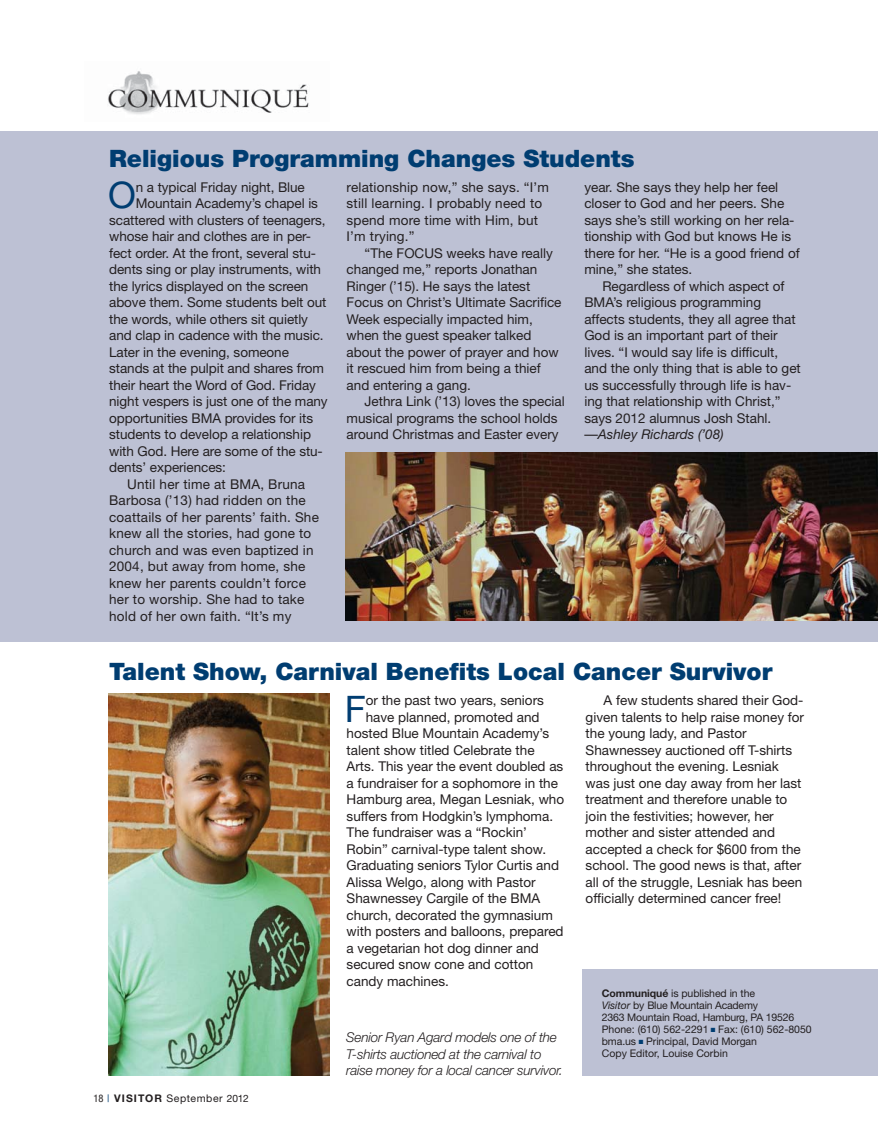
<style>
.page{position:relative;width:878px;height:1148px;background:#fff}
.page>*{position:absolute;margin:0;border:0;box-sizing:border-box;transform-origin:0 0}
.t1{font:36.6px "Helvetica Neue";color:#003d71}
.t2{font:900 24px "Helvetica Neue";color:#003d71}
.t3{font:13.5px/16.5px "Helvetica Neue";color:#231f20}
.t4{font:italic 300 13.5px/16.5px "Helvetica Neue";letter-spacing:-.015em;color:#231f20}
.t5{font:10.5px/12px "Helvetica Neue";letter-spacing:-.005em;color:#231f20}
.t6{font:10.5px "Helvetica Neue";letter-spacing:.05em;color:#231f20}
.s1{font-style:italic}
.s2{font-stretch:condensed}
.s3{font-stretch:condensed;color:#003d71}
.s4{font-weight:700}
.s5{font-size:10.2px}
.s6{color:#003d71}
</style>
<div class="page">
<div style="left:0;top:132px;width:877px;height:510px;background:#bdc1d4"></div>
<div style="left:583px;top:969px;width:294px;height:106px;background:#bdc1d4"></div>
<img style="left:108px;top:71px;width:201px;height:43px">
<img style="left:345px;top:452px;width:532px;height:168px">
<img style="left:108px;top:693px;width:221px;height:382px">
<h2 class="t2" style="left:109px;top:150px;width:526px">Religious Programming Changes Students</h2>
<h1 class="t1" style="left:108px;top:182px;width:29px">O</h1>
<p class="t3" style="left:136px;top:180px;width:170px">n a typical Friday night, Blue</p>
<p class="t3" style="left:136px;top:196px;width:184px">Mountain Academy’s chapel is</p>
<p class="t3" style="left:109px;top:213px;width:218px">scattered with clusters of teenagers,</p>
<p class="t3" style="left:109px;top:229px;width:203px">whose hair and clothes are in per-</p>
<p class="t3" style="left:109px;top:246px;width:208px">fect order. At the front, several stu-</p>
<p class="t3" style="left:109px;top:262px;width:213px">dents sing or play instruments, with</p>
<p class="t3" style="left:109px;top:279px;width:201px">the lyrics displayed on the screen</p>
<p class="t3" style="left:109px;top:295px;width:219px">above them. Some students belt out</p>
<p class="t3" style="left:109px;top:312px;width:200px">the words, while others sit quietly</p>
<p class="t3" style="left:109px;top:328px;width:216px">and clap in cadence with the music.</p>
<p class="t3" style="left:109px;top:345px;width:181px">Later in the evening, someone</p>
<p class="t3" style="left:109px;top:361px;width:216px">stands at the pulpit and shares from</p>
<p class="t3" style="left:109px;top:378px;width:208px">their heart the Word of God. Friday</p>
<p class="t3" style="left:109px;top:394px;width:220px">night vespers is just one of the many</p>
<p class="t3" style="left:109px;top:411px;width:205px">opportunities BMA provides for its</p>
<p class="t3" style="left:109px;top:427px;width:203px">students to develop a relationship</p>
<p class="t3" style="left:109px;top:444px;width:215px">with God. Here are some of the stu-</p>
<p class="t3" style="left:109px;top:460px;width:118px">dents’ experiences:</p>
<p class="t3" style="left:127px;top:477px;width:179px">Until her time at BMA, Bruna</p>
<p class="t3" style="left:109px;top:493px;width:198px">Barbosa (’13) had ridden on the</p>
<p class="t3" style="left:109px;top:510px;width:211px">coattails of her parents’ faith. She</p>
<p class="t3" style="left:109px;top:526px;width:204px">knew all the stories, had gone to</p>
<p class="t3" style="left:109px;top:543px;width:206px">church and was even baptized in</p>
<p class="t3" style="left:109px;top:559px;width:198px">2004, but away from home, she</p>
<p class="t3" style="left:109px;top:576px;width:198px">knew her parents couldn’t force</p>
<p class="t3" style="left:109px;top:592px;width:197px">her to worship. She had to take</p>
<p class="t3" style="left:109px;top:609px;width:184px">hold of her own faith. “It’s my</p>
<p class="t3" style="left:346px;top:180px;width:204px">relationship now,” she says. “I’m still learning. I probably need to spend more time with Him, but<br>I’m trying.”</p>
<p class="t3" style="left:346px;top:246px;width:216px;text-indent:18px">“The FOCUS weeks have really changed me,” reports Jonathan<br>Ringer (’15). He says the latest<br>Focus on Christ’s Ultimate Sacrifice<br>Week especially impacted him, when the guest speaker talked about the power of prayer and how it rescued him from being a thief and entering a gang.</p>
<p class="t3" style="left:346px;top:394px;width:220px;text-indent:18px">Jethra Link (’13) loves the special musical programs the school holds around Christmas and Easter every</p>
<p class="t3" style="left:584px;top:180px;width:217px">year. She says they help her feel closer to God and her peers. She says she’s still working on her rela&shy;tionship with God but knows He is there for her. “He is a good friend of mine,” she states.</p>
<p class="t3" style="left:584px;top:279px;width:218px;text-indent:18px">Regardless of which aspect of<br>BMA’s religious programming affects students, they all agree that<br>God is an important part of their lives. “I would say life is difficult, and the only thing that is able to get us successfully through life is hav&shy;ing that relationship with Christ,” says 2012 alumnus Josh Stahl. —<span class="s1">Ashley Richards (’08)</span></p>
<h2 class="t2" style="left:109px;top:663px;width:664px">Talent Show, Carnival Benefits Local Cancer Survivor</h2>
<p class="t6" style="left:94px;top:1094px;width:157px"><span class="s2">18</span> <span class="s3">|</span> <span class="s4">VISITOR</span> September <span class="s5">2012</span></p>
<h1 class="t1" style="left:345px;top:695px;width:23px">F</h1>
<p class="t3" style="left:366px;top:693px;width:180px">or the past two years, seniors</p>
<p class="t3" style="left:366px;top:710px;width:175px">have planned, promoted and</p>
<p class="t3" style="left:346px;top:726px;width:204px">hosted Blue Mountain Academy’s</p>
<p class="t3" style="left:346px;top:743px;width:189px">talent show titled Celebrate the</p>
<p class="t3" style="left:346px;top:759px;width:218px">Arts. This year the event doubled as</p>
<p class="t3" style="left:346px;top:776px;width:213px">a fundraiser for a sophomore in the</p>
<p class="t3" style="left:346px;top:792px;width:219px">Hamburg area, Megan Lesniak, who</p>
<p class="t3" style="left:346px;top:808px;width:208px">suffers from Hodgkin’s lymphoma.</p>
<p class="t3" style="left:346px;top:825px;width:182px">The fundraiser was a “Rockin’</p>
<p class="t3" style="left:346px;top:841px;width:201px">Robin” carnival-type talent show.</p>
<p class="t3" style="left:346px;top:858px;width:214px">Graduating seniors Tylor Curtis and</p>
<p class="t3" style="left:346px;top:874px;width:191px">Alissa Welgo, along with Pastor</p>
<p class="t3" style="left:346px;top:891px;width:195px">Shawnessey Cargile of the BMA</p>
<p class="t3" style="left:346px;top:907px;width:208px">church, decorated the gymnasium</p>
<p class="t3" style="left:346px;top:924px;width:218px">with posters and balloons, prepared</p>
<p class="t3" style="left:346px;top:940px;width:194px">a vegetarian hot dog dinner and</p>
<p class="t3" style="left:346px;top:957px;width:188px">secured snow cone and cotton</p>
<p class="t3" style="left:346px;top:973px;width:104px">candy machines.</p>
<p class="t4" style="left:346px;top:1030px;width:218px">Senior Ryan Agard models one of the<br>T-shirts auctioned at the carnival to raise money for a local cancer survivor.</p>
<p class="t3" style="left:585px;top:693px;width:220px;text-indent:18px">A few students shared their God&shy;given talents to help raise money for the young lady, and Pastor Shawnessey auctioned off T-shirts throughout the evening. Lesniak was just one day away from her last treatment and therefore unable to join the festivities; however, her mother and sister attended and accepted a check for $600 from the school. The good news is that, after all of the struggle, Lesniak has been officially determined cancer free!</p>
<p class="t5" style="left:602px;top:988px;width:211px"><span class="s4">Communiqué</span> is published in the<br><span class="s1">Visitor</span> by Blue Mountain Academy<br>2363 Mountain Road, Hamburg, PA 19526<br>Phone: (610) 562-2291 <span class="s6">■</span> Fax: (610) 562-8050 bma.us <span class="s6">■</span> Principal, David Morgan<br>Copy Editor, Louise Corbin</p>
</div>
